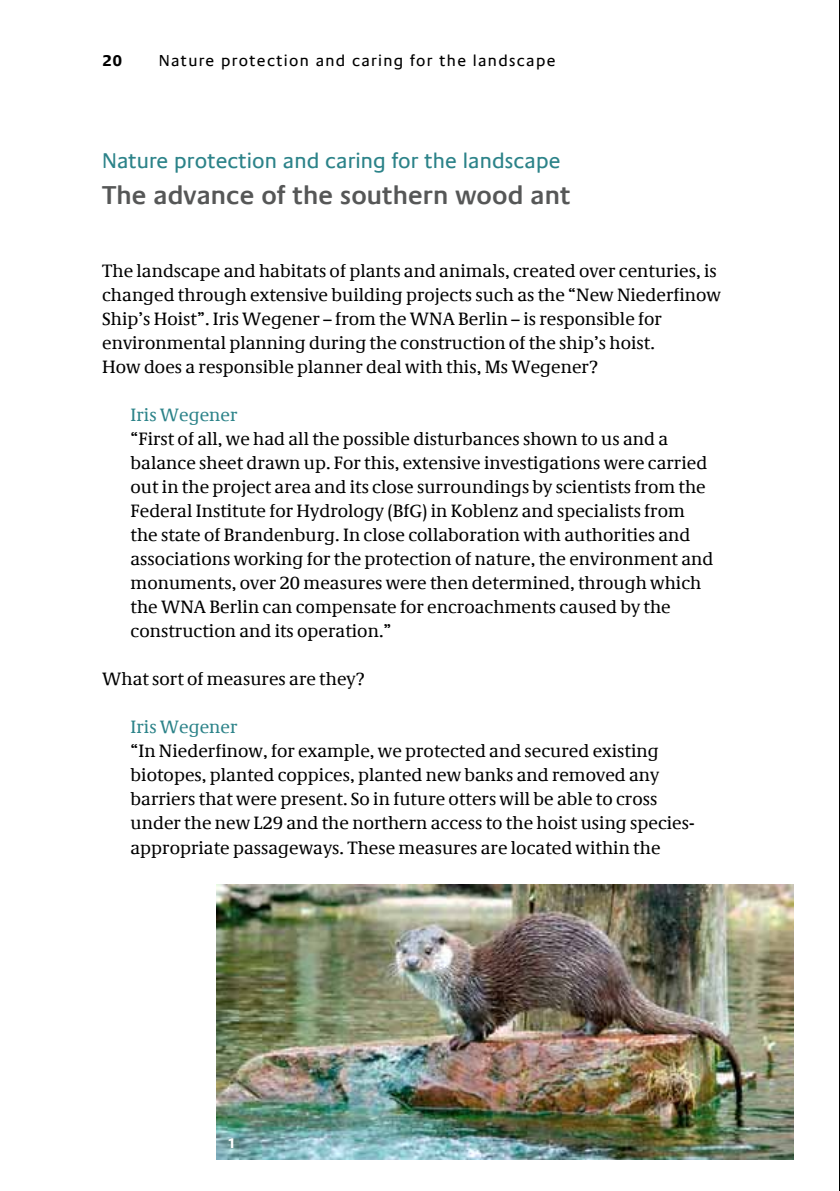
<style>
.page{position:relative;width:840px;height:1191px;background:#fff}
.page>*{position:absolute;margin:0;border:0;box-sizing:border-box;transform-origin:0 0}
.t1{font:600 26px "Praxis Com";letter-spacing:.005em;color:#565757}
.t2{font:21.6px "Praxis Com";letter-spacing:.005em;color:#2c8389}
.t3{font:18px/24px "Demos Com";letter-spacing:.005em;color:#000}
.t4{font:18px "Demos Com";letter-spacing:.005em;color:#2c8389}
.t5{font:16px "Praxis Com";letter-spacing:.08em;color:#000}
.t6{font:700 16px "Praxis Com";color:#000}
.t7{font:700 14px "Praxis Com";color:#fff}
</style>
<div class="page">
<hr style="left:838px;top:0;width:1px;height:1191px;background:#000">
<img style="left:216px;top:884px;width:577px;height:275px">
<p class="t6" style="left:102px;top:51px;width:22px">20</p>
<p class="t5" style="left:159px;top:51px;width:398px">Nature protection and caring for the landscape</p>
<p class="t2" style="left:102px;top:148px;width:459px">Nature protection and caring for the landscape</p>
<h1 class="t1" style="left:102px;top:180px;width:469px">The advance of the southern wood ant</h1>
<p class="t3" style="left:102px;top:259px;width:620px">The landscape and habitats of plants and animals, created over centuries, is changed through extensive building projects such as the “New Niederfinow Ship’s Hoist”. Iris Wegener – from the WNA Berlin – is responsible for environmental planning during the construction of the ship’s hoist.<br>How does a responsible planner deal with this, Ms Wegener?</p>
<p class="t4" style="left:130px;top:404px;width:108px">Iris Wegener</p>
<p class="t3" style="left:130px;top:427px;width:584px">“First of all, we had all the possible disturbances shown to us and a balance sheet drawn up. For this, extensive investigations were carried out in the project area and its close surroundings by scientists from the Federal Institute for Hydrology (BfG) in Koblenz and specialists from the state of Brandenburg. In close collaboration with authorities and associations working for the protection of nature, the environment and monuments, over 20 measures were then determined, through which the WNA Berlin can compensate for encroachments caused by the construction and its operation.”</p>
<p class="t3" style="left:102px;top:667px;width:264px">What sort of measures are they?</p>
<p class="t4" style="left:130px;top:717px;width:108px">Iris Wegener</p>
<p class="t3" style="left:130px;top:739px;width:565px">“In Niederfinow, for example, we protected and secured existing biotopes, planted coppices, planted new banks and removed any barriers that were present. So in future otters will be able to cross under the new L29 and the northern access to the hoist using species&shy;appropriate passageways. These measures are located within the</p>
<p class="t7" style="left:227px;top:1135px;width:10px">1</p>
</div>
